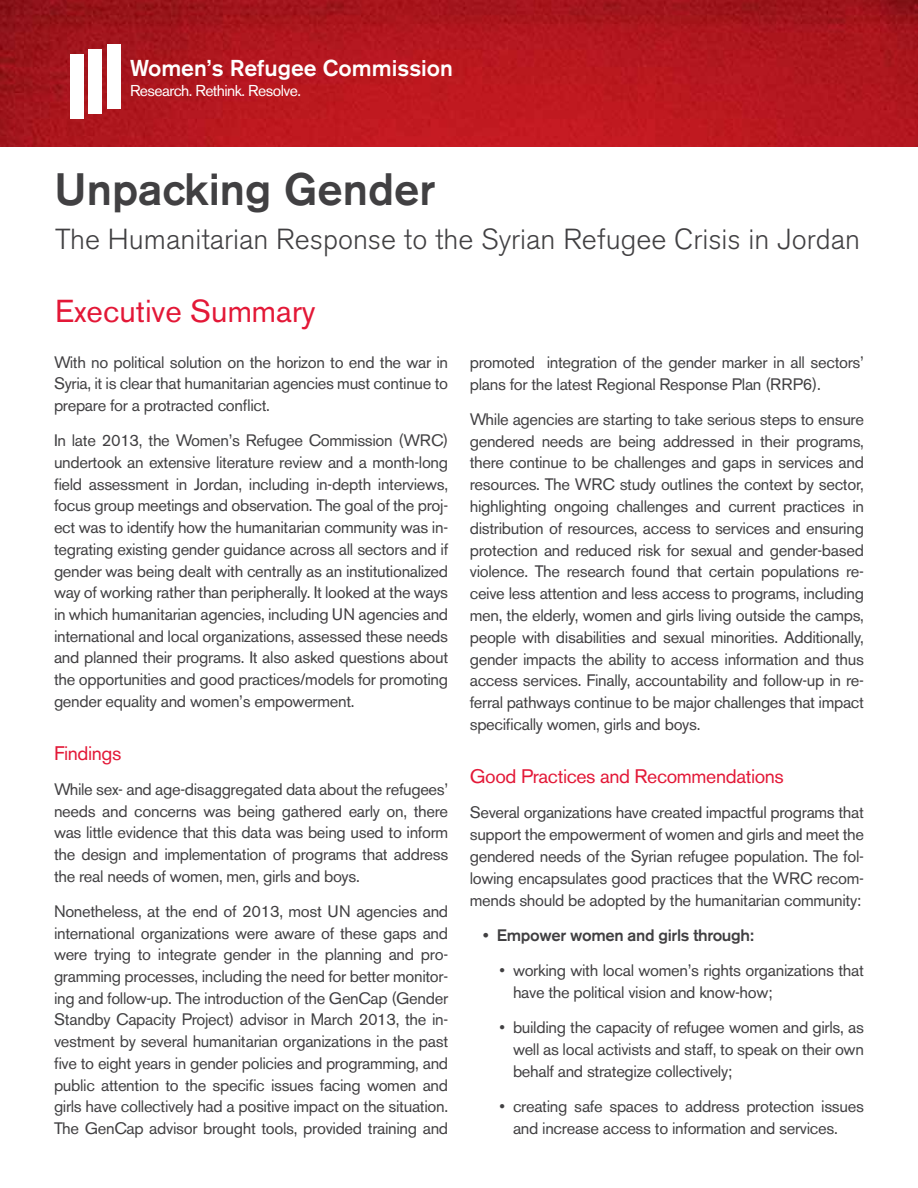
<style>
.page{position:relative;width:918px;height:1188px;background:#fff}
.page>*{position:absolute;margin:0;border:0;box-sizing:border-box;transform-origin:0 0}
.t1{font:500 45px "Akzidenz Grotesk BE";color:#414042}
.Head_1{font:31.5px "Akzidenz Grotesk BE";color:#e31837}
.Head_1-2{font:300 28.8px "Akzidenz Grotesk BE";color:#414042}
.t2{font:500 22.8px "Akzidenz Grotesk BE";color:#fff}
.Head_2{font:19.5px "Akzidenz Grotesk BE";letter-spacing:-.02em;color:#e31837}
.t3{font:16.5px/21.8px "Akzidenz Grotesk BE";letter-spacing:-.02em;color:#414042;text-align:justify}
.t4{font:500 16.5px "Akzidenz Grotesk BE";letter-spacing:-.02em;color:#414042}
.t5{font:15.75px "Akzidenz Grotesk BE";letter-spacing:-.035em;color:#fff}
</style>
<div class="page">
<img style="left:0;top:0;width:918px;height:146px">
<div style="left:70px;top:54px;width:14px;height:65px;background:#fff"></div>
<div style="left:88px;top:49px;width:14px;height:65px;background:#fff"></div>
<div style="left:107px;top:45px;width:14px;height:64px;background:#fff"></div>
<p class="t2" style="left:130px;top:54px;width:325px">Women’s Refugee Commission</p>
<p class="t5" style="left:130px;top:81px;width:172px">Research. Rethink. Resolve.</p>
<p class="t1" style="left:54px;top:162px;width:383px">Unpacking Gender</p>
<p class="Head_1-2" style="left:55px;top:223px;width:807px">The Humanitarian Response to the Syrian Refugee Crisis in Jordan</p>
<p class="Head_1" style="left:55px;top:292px;width:262px">Executive Summary</p>
<p class="t3" style="left:54px;top:351px;width:396px">With no political solution on the horizon to end the war in Syria, it is clear that humanitarian agencies must continue to prepare for a protracted conflict.</p>
<p class="t3" style="left:54px;top:430px;width:396px">In late 2013, the Women’s Refugee Commission (WRC) undertook an extensive literature review and a month-long field assessment in Jordan, including in-depth interviews, focus group meetings and observation. The goal of the proj&shy;ect was to identify how the humanitarian community was in&shy;tegrating existing gender guidance across all sectors and if gender was being dealt with centrally as an institutionalized way of working rather than peripherally. It looked at the ways in which humanitarian agencies, including UN agencies and international and local organizations, assessed these needs and planned their programs. It also asked questions about the opportunities and good practices/models for promoting gender equality and women’s empowerment.</p>
<p class="Head_2" style="left:54px;top:741px;width:69px">Findings</p>
<p class="t3" style="left:54px;top:778px;width:396px">While sex- and age-disaggregated data about the refugees’ needs and concerns was being gathered early on, there was little evidence that this data was being used to inform the design and implementation of programs that address the real needs of women, men, girls and boys.</p>
<p class="t3" style="left:54px;top:900px;width:396px">Nonetheless, at the end of 2013, most UN agencies and international organizations were aware of these gaps and were trying to integrate gender in the planning and pro&shy;gramming processes, including the need for better monitor&shy;ing and follow-up. The introduction of the GenCap (Gender Standby Capacity Project) advisor in March 2013, the in&shy;vestment by several humanitarian organizations in the past five to eight years in gender policies and programming, and public attention to the specific issues facing women and girls have collectively had a positive impact on the situation.<br>The GenCap advisor brought tools, provided training and</p>
<p class="t3" style="left:470px;top:351px;width:396px">promoted integration of the gender marker in all sectors’ plans for the latest Regional Response Plan (RRP6).</p>
<p class="t3" style="left:470px;top:408px;width:396px">While agencies are starting to take serious steps to ensure gendered needs are being addressed in their programs, there continue to be challenges and gaps in services and resources. The WRC study outlines the context by sector, highlighting ongoing challenges and current practices in distribution of resources, access to services and ensuring protection and reduced risk for sexual and gender-based violence. The research found that certain populations re&shy;ceive less attention and less access to programs, including men, the elderly, women and girls living outside the camps, people with disabilities and sexual minorities. Additionally, gender impacts the ability to access information and thus access services. Finally, accountability and follow-up in re&shy;ferral pathways continue to be major challenges that impact specifically women, girls and boys.</p>
<p class="Head_2" style="left:470px;top:765px;width:316px">Good Practices and Recommendations</p>
<p class="t3" style="left:470px;top:802px;width:396px">Several organizations have created impactful programs that support the empowerment of women and girls and meet the gendered needs of the Syrian refugee population. The fol&shy;lowing encapsulates good practices that the WRC recom&shy;mends should be adopted by the humanitarian community:</p>
<p class="t4" style="left:483px;top:925px;width:272px">• Empower women and girls through:</p>
<p class="t3" style="left:513px;top:960px;width:353px;text-indent:-14px">• working with local women’s rights organizations that have the political vision and know-how;</p>
<p class="t3" style="left:513px;top:1017px;width:352px;text-indent:-14px">• building the capacity of refugee women and girls, as well as local activists and staff, to speak on their own behalf and strategize collectively;</p>
<p class="t3" style="left:513px;top:1096px;width:352px;text-indent:-14px">• creating safe spaces to address protection issues and increase access to information and services.</p>
</div>
